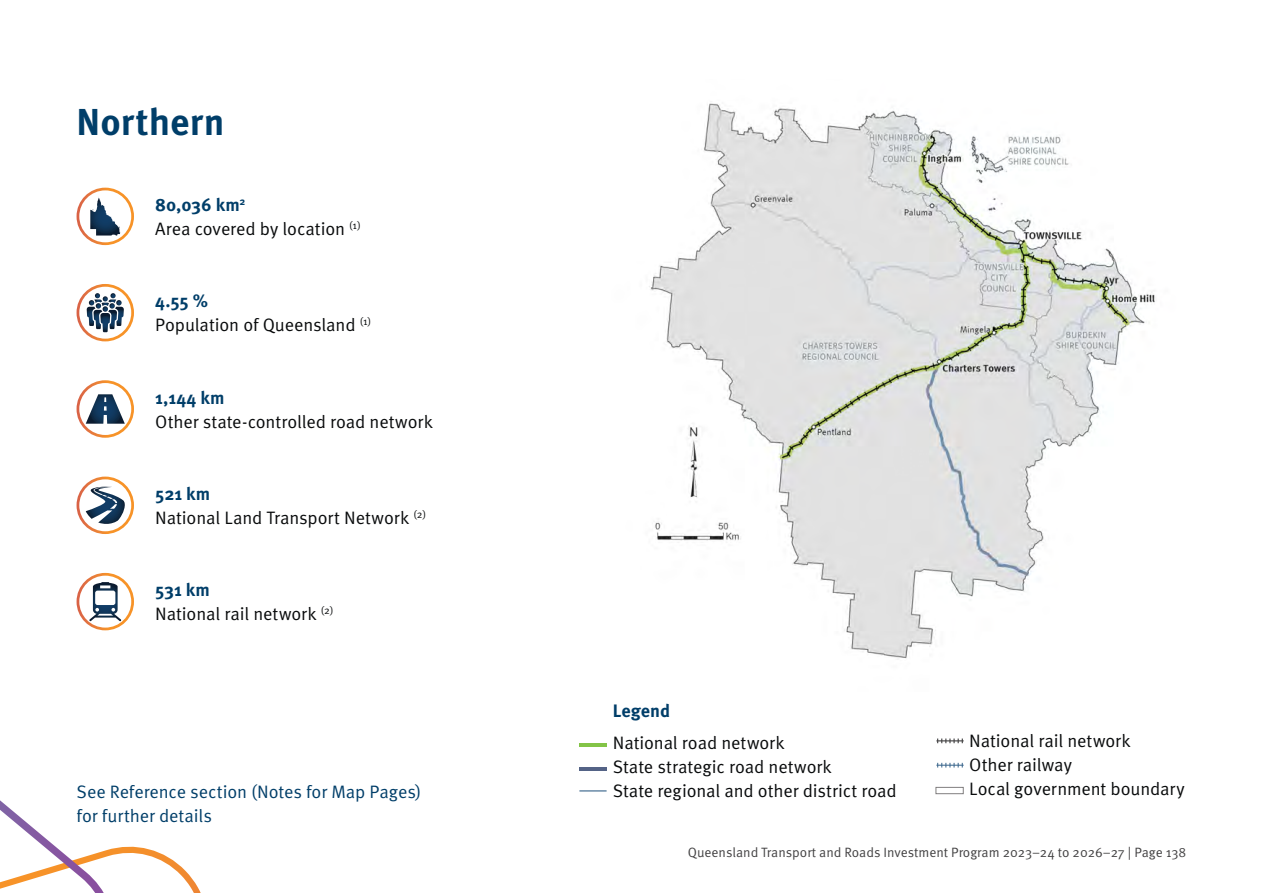
<style>
.page{position:relative;width:1263px;height:893px;background:#fff}
.page>*{position:absolute;margin:0;border:0;box-sizing:border-box;transform-origin:0 0}
.Heading_2{font:700 37.5px "Meta Pro";letter-spacing:.005em;color:#003e69}
.Body{font:18px/24px "Meta Pro Norm";letter-spacing:-.005em;color:#090b0c}
.Body-2{font:18px "Meta Pro Norm";letter-spacing:-.005em;color:#003e69}
.Body-3{font:700 18px "Meta Pro";color:#003e69}
.t1{font:13.5px "Meta Pro Norm";color:#424142}
.s1{font-family:"Meta Pro";font-weight:700;color:#003e69}
</style>
<div class="page">
<svg style="left:78px;top:189px;width:55px;height:55px"></svg>
<div style="left:77px;top:188px;width:57px;height:57px;border:3px solid #fff;border-radius:50%"></div>
<svg style="left:97px;top:197px;width:2px;height:6px"></svg>
<svg style="left:78px;top:285px;width:55px;height:55px"></svg>
<div style="left:77px;top:284px;width:57px;height:57px;border:3px solid #fff;border-radius:50%"></div>
<svg style="left:87px;top:293px;width:37px;height:39px"></svg>
<svg style="left:78px;top:382px;width:55px;height:54px"></svg>
<div style="left:77px;top:380px;width:57px;height:58px;border:3px solid #fff;border-radius:50%"></div>
<svg style="left:86px;top:394px;width:39px;height:30px"></svg>
<svg style="left:78px;top:478px;width:55px;height:55px"></svg>
<div style="left:77px;top:477px;width:57px;height:57px;border:3px solid #fff;border-radius:50%"></div>
<svg style="left:86px;top:487px;width:41px;height:40px"></svg>
<svg style="left:78px;top:574px;width:55px;height:55px"></svg>
<div style="left:77px;top:573px;width:57px;height:57px;border:3px solid #fff;border-radius:50%"></div>
<svg style="left:89px;top:582px;width:32px;height:39px"></svg>
<svg style="left:0;top:800px;width:201px;height:93px"></svg>
<hr style="left:579px;top:743px;width:28px;height:4px;background:#83c447">
<div style="left:935px;top:787px;width:29px;height:7px;border:1px solid #817f80"></div>
<hr style="left:579px;top:767px;width:28px;height:3px;background:#546386">
<svg style="left:579px;top:790px;width:28px;height:1px"></svg>
<svg style="left:936px;top:738px;width:28px;height:5px"></svg>
<svg style="left:936px;top:763px;width:28px;height:4px"></svg>
<img style="left:649px;top:103px;width:506px;height:555px">
<p class="Heading_2" style="left:77px;top:93px;width:150px">Northern</p>
<p class="Body" style="left:155px;top:192px;width:207px"><span class="s1">80,036 km</span><sup>2<br></sup>Area covered by location <sup>(1)</sup></p>
<p class="Body" style="left:155px;top:288px;width:217px"><span class="s1">4.55 %<br></span>Population of Queensland <sup>(1)</sup></p>
<p class="Body" style="left:155px;top:384px;width:279px"><span class="s1">1,144 km<br></span>Other state-controlled road network</p>
<p class="Body" style="left:155px;top:481px;width:272px"><span class="s1">521 km<br></span>National Land Transport Network <sup>(2)</sup></p>
<p class="Body" style="left:155px;top:577px;width:180px"><span class="s1">531 km<br></span>National rail network <sup>(2)</sup></p>
<p class="Body-3" style="left:613px;top:696px;width:59px">Legend</p>
<p class="Body" style="left:613px;top:730px;width:285px">National road network<br>State strategic road network<br>State regional and other district road</p>
<p class="Body" style="left:969px;top:728px;width:163px">National rail network<br>Other railway</p>
<p class="Body-2" style="left:77px;top:778px;width:346px">See Reference section (Notes for Map Pages)</p>
<p class="Body" style="left:969px;top:776px;width:217px">Local government boundary</p>
<p class="Body-2" style="left:77px;top:802px;width:137px">for further details</p>
<p class="t1" style="left:688px;top:842px;width:500px">Queensland Transport and Roads Investment Program 2023–24 to 2026–27 | Page 138</p>
</div>
